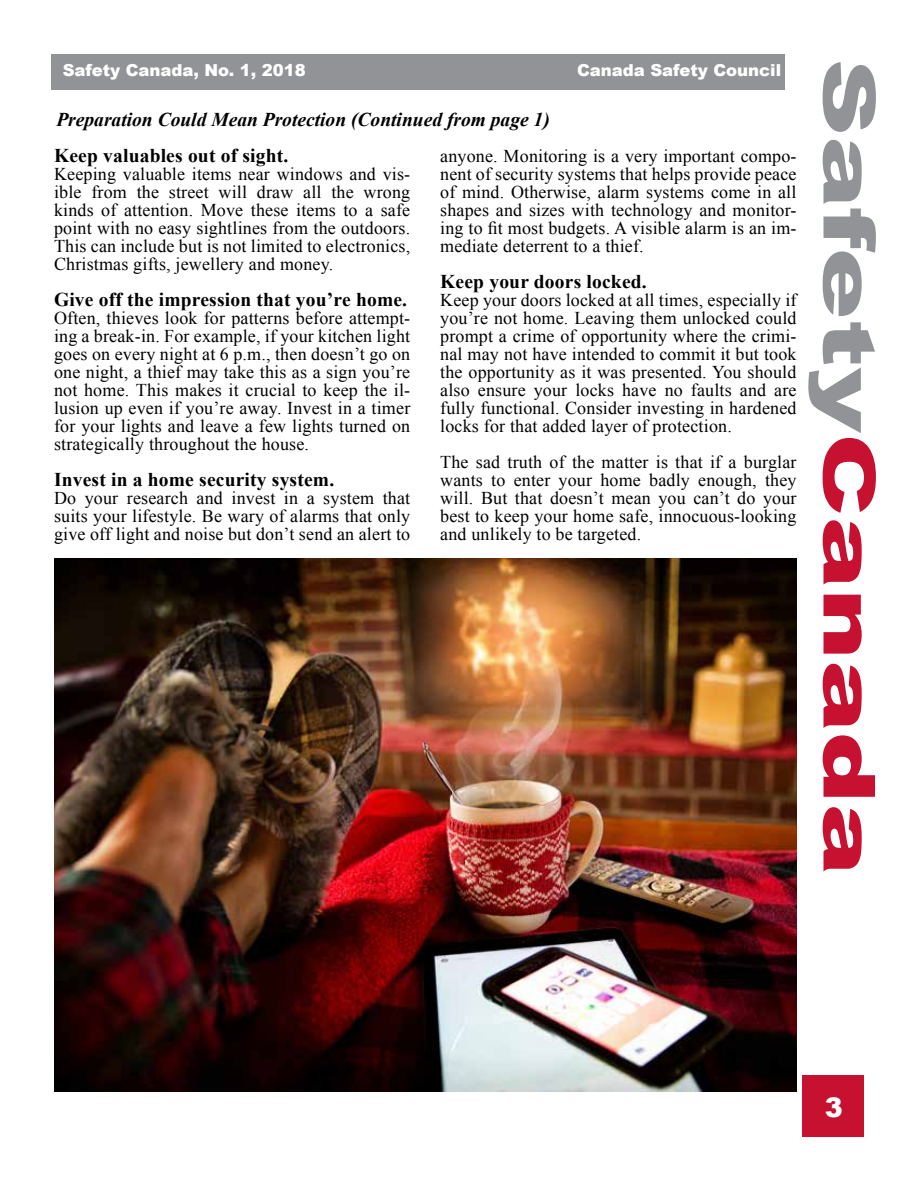
<style>
.page{position:relative;width:918px;height:1188px;background:#fff}
.page>*{position:absolute;margin:0;border:0;box-sizing:border-box;transform-origin:0 0}
.t1{font:900 72px "Arial";color:#919396;scale:1.49 1}
.t2{font:900 27px "Arial";color:#fff}
.t3{font:700 19.5px "Times New Roman";letter-spacing:.01em;color:#000}
.t4{font:italic 700 19.5px "Times New Roman";color:#000}
.t5{font:18px/18px "Times New Roman";letter-spacing:.01em;color:#000;text-align:justify}
.t6{font:900 16.5px "Arial";color:#fff}
.s1{color:#c61130}
</style>
<div class="page">
<div style="left:51px;top:54px;width:734px;height:36px;background:#919396"></div>
<div style="left:803px;top:1076px;width:61px;height:61px;background:#c61130"></div>
<img style="left:54px;top:558px;width:742px;height:534px">
<p class="t6" style="left:63px;top:58px;width:245px">Safety Canada, No. 1, 2018</p>
<p class="t6" style="left:577px;top:58px;width:206px">Canada Safety Council</p>
<h1 class="t1" style="left:901px;top:58px;width:550px;rotate:90deg">Safety<span class="s1">Canada</span></h1>
<p class="t4" style="left:56px;top:106px;width:495px">Preparation Could Mean Protection (Continued from page 1)</p>
<p class="t3" style="left:54px;top:142px;width:236px">Keep valuables out of sight.</p>
<p class="t5" style="left:54px;top:165px;width:358px">Keeping valuable items near windows and vis&shy;ible from the street will draw all the wrong kinds of attention. Move these items to a safe point with no easy sightlines from the outdoors.<br>This can include but is not limited to electronics, Christmas gifts, jewellery and money.</p>
<p class="t3" style="left:54px;top:286px;width:355px">Give off the impression that you’re home.</p>
<p class="t5" style="left:54px;top:309px;width:358px">Often, thieves look for patterns before attempt&shy;ing a break-in. For example, if your kitchen light goes on every night at 6 p.m., then doesn’t go on one night, a thief may take this as a sign you’re not home. This makes it crucial to keep the il&shy;lusion up even if you’re away. Invest in a timer for your lights and leave a few lights turned on strategically throughout the house.</p>
<p class="t3" style="left:54px;top:466px;width:282px">Invest in a home security system.</p>
<p class="t5" style="left:54px;top:489px;width:358px">Do your research and invest in a system that suits your lifestyle. Be wary of alarms that only give off light and noise but don’t send an alert to</p>
<p class="t5" style="left:440px;top:147px;width:358px">anyone. Monitoring is a very important compo&shy;nent of security systems that helps provide peace of mind. Otherwise, alarm systems come in all shapes and sizes with technology and monitor&shy;ing to fit most budgets. A visible alarm is an im&shy;mediate deterrent to a thief.</p>
<p class="t3" style="left:440px;top:268px;width:208px">Keep your doors locked.</p>
<p class="t5" style="left:440px;top:291px;width:358px">Keep your doors locked at all times, especially if you’re not home. Leaving them unlocked could prompt a crime of opportunity where the crimi&shy;nal may not have intended to commit it but took the opportunity as it was presented. You should also ensure your locks have no faults and are fully functional. Consider investing in hardened locks for that added layer of protection.</p>
<p class="t5" style="left:440px;top:453px;width:358px">The sad truth of the matter is that if a burglar wants to enter your home badly enough, they will. But that doesn’t mean you can’t do your best to keep your home safe, innocuous-looking and unlikely to be targeted.</p>
<h2 class="t2" style="left:825px;top:1087px;width:20px">3</h2>
</div>
